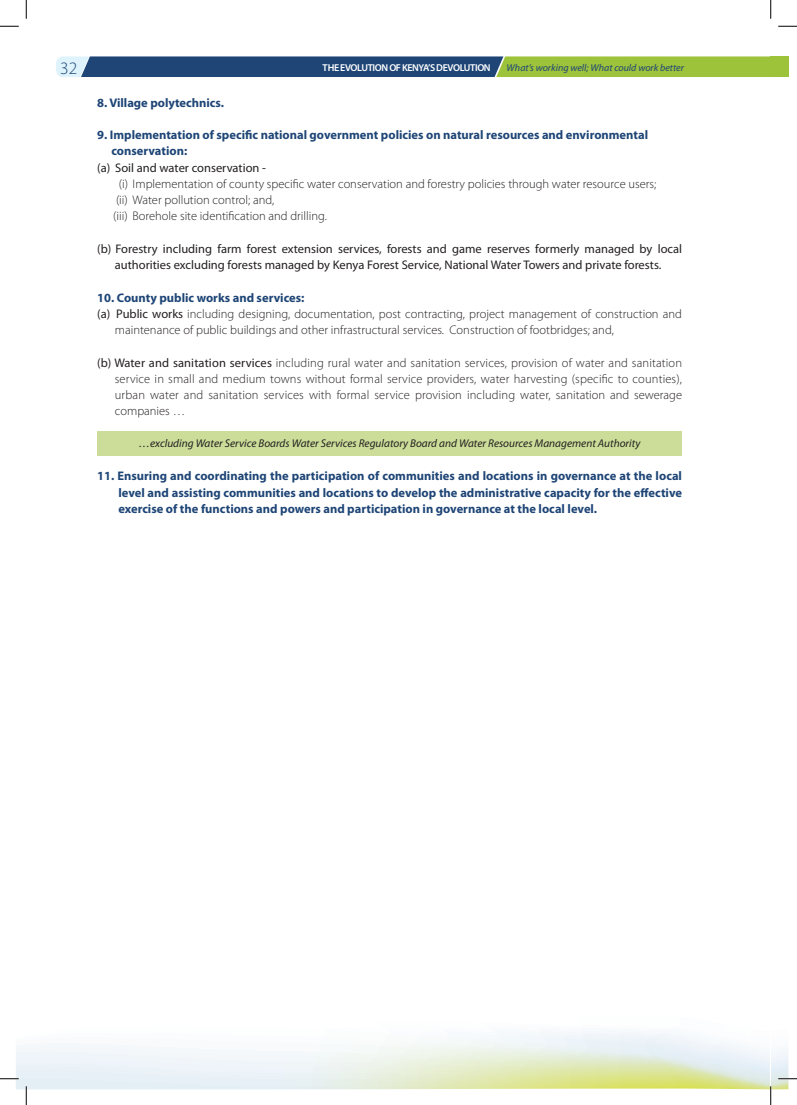
<style>
.page{position:relative;width:797px;height:1105px;background:#fff}
.page>*{position:absolute;margin:0;border:0;box-sizing:border-box;transform-origin:0 0}
.t1{font:300 17.5px "Myriad Pro";color:#1e4576}
.t2{font:300 12.5px/16.2px "Myriad Pro";color:#231f20}
.t3{font:700 12.5px/16.2px "Myriad Pro";color:#1e4576}
.t4{font:12.5px/16.2px "Myriad Pro";color:#231f20;text-align:center}
.t5{font:italic 11.25px "Myriad Pro";color:#231f20}
.t6{font:italic 10px "Myriad Pro";color:#1e4576}
.t7{font:600 10px "Myriad Pro";letter-spacing:-.04em;color:#fff}
.s1{font-weight:400}
</style>
<div class="page">
<div style="left:769px;top:56px;width:19px;height:21px;background:#9dc33b"></div>
<svg style="left:16px;top:1030px;width:754px;height:59px"></svg>
<div style="left:97px;top:431px;width:585px;height:24px;background:#cbdd98"></div>
<svg style="left:56px;top:56px;width:714px;height:21px;background:#5a7f69"></svg>
<svg style="left:0;top:25px;width:19px;height:2px"></svg>
<svg style="left:778px;top:25px;width:19px;height:2px"></svg>
<svg style="left:0;top:1078px;width:19px;height:1px"></svg>
<svg style="left:25px;top:0;width:2px;height:19px"></svg>
<svg style="left:25px;top:1086px;width:2px;height:19px"></svg>
<svg style="left:770px;top:0;width:1px;height:19px"></svg>
<svg style="left:770px;top:1051px;width:27px;height:54px"></svg>
<h1 class="t1" style="left:60px;top:57px;width:19px">32</h1>
<p class="t7" style="left:322px;top:61px;width:170px">THE EVOLUTION OF KENYA’S DEVOLUTION</p>
<p class="t6" style="left:506px;top:61px;width:179px">What’s working well; What could work better</p>
<p class="t3" style="left:97px;top:94px;width:128px">8. Village polytechnics.</p>
<p class="t3" style="left:111px;top:126px;width:538px;text-indent:-14px">9. Implementation of specific national government policies on natural resources and environmental conservation:</p>
<p class="t4" style="left:97px;top:159px;width:170px">(a) Soil and water conservation -</p>
<p class="t2" style="left:113px;top:175px;width:544px;text-indent:5px">(i) Implementation of county specific water conservation and forestry policies through water resource users; (ii) Water pollution control; and,<br>(iii) Borehole site identification and drilling.</p>
<p class="t4" style="left:97px;top:240px;width:586px">(b) Forestry including farm forest extension services, forests and game reserves formerly managed by local authorities excluding forests managed by Kenya Forest Service, National Water Towers and private forests.</p>
<p class="t3" style="left:97px;top:289px;width:209px">10. County public works and services:</p>
<p class="t2" style="left:97px;top:305px;width:586px"><span class="s1">(a) Public works</span> including designing, documentation, post contracting, project management of construction and</p>
<p class="t2" style="left:115px;top:322px;width:500px">maintenance of public buildings and other infrastructural services. Construction of footbridges; and,</p>
<p class="t2" style="left:115px;top:354px;width:568px;text-align:justify;text-indent:-18px"><span class="s1">(b) Water and sanitation services</span> including rural water and sanitation services, provision of water and sanitation service in small and medium towns without formal service providers, water harvesting (specific to counties), urban water and sanitation services with formal service provision including water, sanitation and sewerage companies …</p>
<p class="t5" style="left:139px;top:437px;width:503px">…excluding Water Service Boards Water Services Regulatory Board and Water Resources Management Authority</p>
<p class="t3" style="left:118px;top:467px;width:565px;text-align:justify;text-indent:-21px">11. Ensuring and coordinating the participation of communities and locations in governance at the local level and assisting communities and locations to develop the administrative capacity for the effective exercise of the functions and powers and participation in governance at the local level.</p>
</div>
